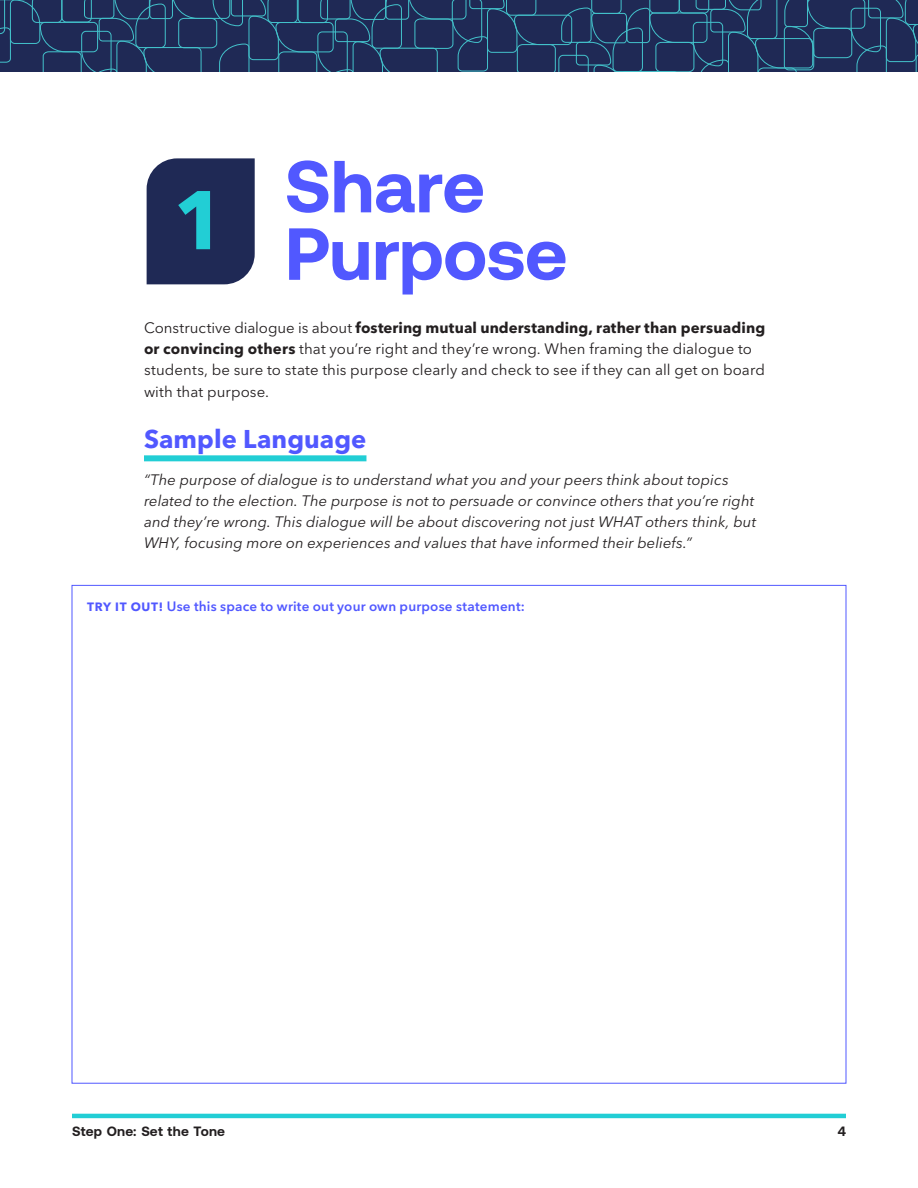
<style>
.page{position:relative;width:918px;height:1188px;background:#fff}
.page>*{position:absolute;margin:0;border:0;box-sizing:border-box;transform-origin:0 0}
.NUM_LARGE{font:700 82.2px "Avenir Next LT Pro";color:#22ced5}
.t1{font:700 73.5px/67.5px "Aeonik";letter-spacing:-.01em;color:#5158ff}
.SAMPLE_LANGUAGE{font:700 25.5px "Avenir Next LT Pro";color:#5158ff}
.tx_ital{font:italic 15px/21px "Avenir Next LT Pro";letter-spacing:.005em;color:#231f20}
.TX1{font:15px/21.3px "Avenir Next LT Pro";letter-spacing:.005em;color:#231f20}
.TX1-2{font:600 13.5px "Avenir Next LT Pro";letter-spacing:.015em;color:#5158ff}
.t2{font:700 13.5px "Aeonik";letter-spacing:.015em;color:#231f20}
.s1{font-weight:700}
.s2{font-weight:700;font-size:12px}
</style>
<div class="page">
<svg style="left:0;top:0;width:918px;height:72px;background:#22375f"></svg>
<hr style="left:72px;top:1114px;width:774px;height:4px;background:#22ced5">
<div style="left:144px;top:455px;width:222px;height:6px;background:#22ced5"></div>
<div style="left:147px;top:158px;width:108px;height:126px;background:#1f2955"></div>
<h1 class="t1" style="left:285px;top:153px;width:284px">Share<br>Purpose</h1>
<p class="TX1" style="left:144px;top:317px;width:623px">Constructive dialogue is about <span class="s1">fostering mutual understanding, rather than persuading or convincing others</span> that you’re right and they’re wrong. When framing the dialogue to students, be sure to state this purpose clearly and check to see if they can all get on board with that purpose.</p>
<p class="SAMPLE_LANGUAGE" style="left:144px;top:423px;width:224px">Sample Language</p>
<p class="tx_ital" style="left:144px;top:470px;width:614px">“The purpose of dialogue is to understand what you and your peers think about topics related to the election. The purpose is not to persuade or convince others that you’re right and they’re wrong. This dialogue will be about discovering not just WHAT others think, but WHY, focusing more on experiences and values that have informed their beliefs.”</p>
<p class="NUM_LARGE" style="left:173px;top:170px;width:55px">1</p>
<p class="TX1-2" style="left:87px;top:599px;width:439px"><span class="s2">TRY IT OUT!</span> Use this space to write out your own purpose statement:</p>
<p class="t2" style="left:72px;top:1123px;width:155px">Step One: Set the Tone</p>
<p class="t2" style="left:838px;top:1123px;width:10px">4</p>
</div>
